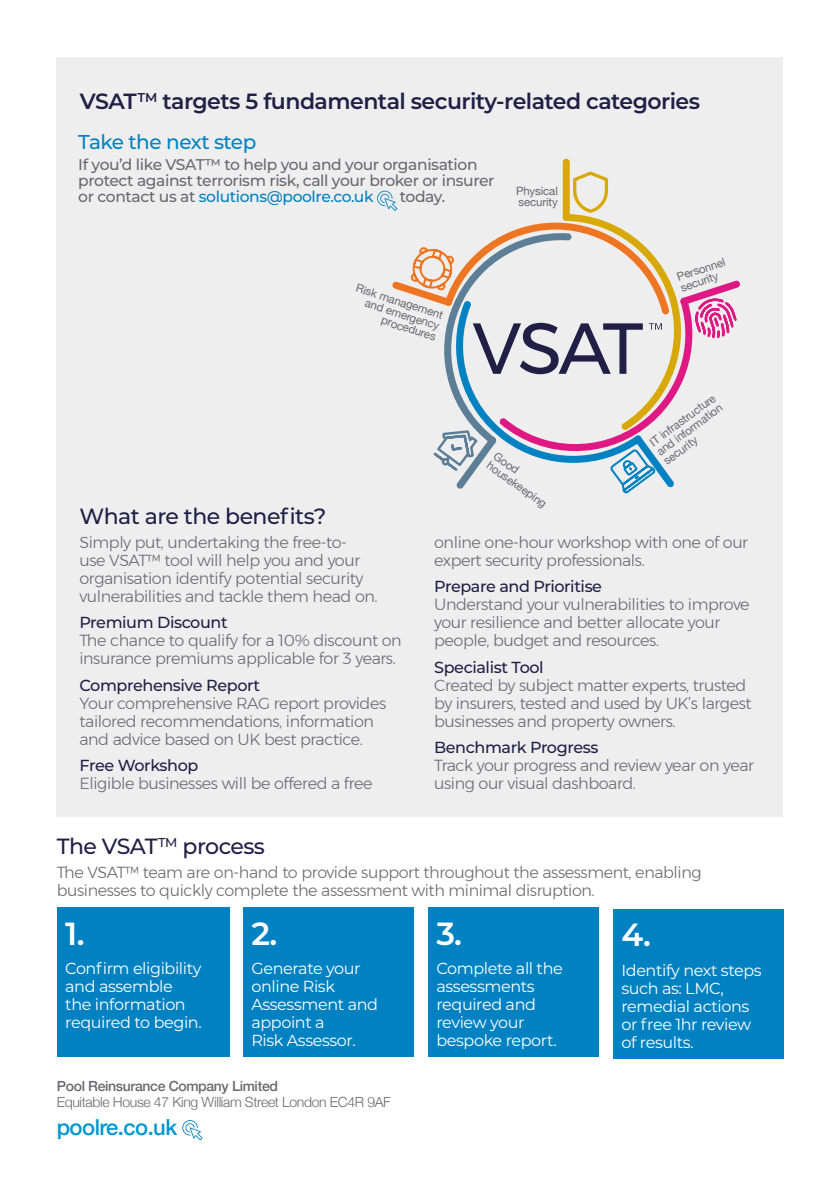
<style>
.page{position:relative;width:840px;height:1191px;background:#fff}
.page>*{position:absolute;margin:0;border:0;box-sizing:border-box;transform-origin:0 0}
.t1{font:600 32px "Montserrat";color:#fff}
.t2{font:600 22px "Montserrat";letter-spacing:-.025em;color:#231e46}
.t3{font:500 22px "Montserrat";letter-spacing:-.025em;color:#231e46}
.t4{font:500 22px "Helvetica Neue";letter-spacing:-.025em;color:#0097cf}
.t5{font:500 20px "Montserrat";letter-spacing:-.025em;color:#0082c2}
.t6{font:300 16px/18px "Montserrat";letter-spacing:-.025em;color:#69696f}
.t7{font:16px/18px "Montserrat";letter-spacing:-.025em;color:#fff}
.t8{font:500 16px "Montserrat";letter-spacing:-.025em;color:#231e46}
.t9{font:500 15.6px/16px "Montserrat";letter-spacing:-.025em;color:#69696f}
.t10{font:300 14px "Helvetica Neue";letter-spacing:-.025em;color:#69696f}
.t11{font:500 14px "Helvetica Neue";letter-spacing:-.025em;color:#69696f}
.t12{font:11.4px/11.4px "Helvetica Neue";letter-spacing:-.01em;color:#69696f}
.s1{color:#0082c2}
</style>
<div class="page">
<div style="left:57px;top:57px;width:725px;height:759px;background:#eee"></div>
<div style="left:57px;top:907px;width:172px;height:150px;background:#0082c2"></div>
<div style="left:243px;top:907px;width:170px;height:150px;background:#0082c2"></div>
<div style="left:427px;top:907px;width:171px;height:150px;background:#0082c2"></div>
<div style="left:612px;top:909px;width:170px;height:149px;background:#0082c2"></div>
<div style="left:562px;top:159px;width:7px;height:62px;border:4px solid #d8a906;border-radius:2px"></div>
<svg style="left:182px;top:1120px;width:20px;height:20px"></svg>
<svg style="left:377px;top:170px;width:363px;height:324px"></svg>
<h2 class="t2" style="left:80px;top:86px;width:621px">VSAT<sup>TM</sup> targets 5 fundamental security-related categories</h2>
<p class="t5" style="left:78px;top:128px;width:179px">Take the next step</p>
<p class="t9" style="left:78px;top:156px;width:417px">If you’d like VSAT™ to help you and your organisation protect against terrorism risk, call your broker or insurer or contact us at <span class="s1">solutions@poolre.co.uk</span></p>
<p class="t9" style="left:399px;top:188px;width:47px">today.</p>
<p class="t12" style="left:515px;top:186px;width:43px">Physical security</p>
<p class="t12" style="left:358px;top:282px;width:92px;text-align:right;rotate:18deg">Risk management and emergency procedures</p>
<p class="t12" style="left:675px;top:272px;width:52px;rotate:-18deg">Personnel security</p>
<h2 class="t3" style="left:79px;top:501px;width:248px">What are the benefits?</h2>
<p class="t6" style="left:79px;top:533px;width:299px">Simply put, undertaking the free-to-<br>use VSAT™ tool will help you and your organisation identify potential security vulnerabilities and tackle them head on.</p>
<p class="t8" style="left:79px;top:611px;width:150px">Premium Discount</p>
<p class="t6" style="left:79px;top:631px;width:323px">The chance to qualify for a 10% discount on insurance premiums applicable for 3 years.</p>
<p class="t8" style="left:79px;top:674px;width:182px">Comprehensive Report</p>
<p class="t6" style="left:79px;top:694px;width:308px">Your comprehensive RAG report provides tailored recommendations, information and advice based on UK best practice.</p>
<p class="t8" style="left:79px;top:754px;width:120px">Free Workshop</p>
<p class="t6" style="left:79px;top:774px;width:294px">Eligible businesses will be offered a free</p>
<p class="t12" style="left:497px;top:450px;width:72px;rotate:36deg">Good housekeeping</p>
<p class="t12" style="left:647px;top:439px;width:80px;text-align:justify;rotate:-36deg">IT infrastructure and information security</p>
<p class="t6" style="left:434px;top:533px;width:315px">online one-hour workshop with one of our expert security professionals.</p>
<p class="t8" style="left:434px;top:575px;width:169px">Prepare and Prioritise</p>
<p class="t6" style="left:434px;top:595px;width:317px">Understand your vulnerabilities to improve your resilience and better allocate your people, budget and resources.</p>
<p class="t8" style="left:434px;top:656px;width:111px">Specialist Tool</p>
<p class="t6" style="left:434px;top:676px;width:319px">Created by subject matter experts, trusted by insurers, tested and used by UK’s largest businesses and property owners.</p>
<p class="t8" style="left:434px;top:736px;width:166px">Benchmark Progress</p>
<p class="t6" style="left:434px;top:756px;width:321px">Track your progress and review year on year using our visual dashboard.</p>
<h2 class="t3" style="left:57px;top:831px;width:210px">The VSAT<sup>TM</sup> process</h2>
<p class="t6" style="left:57px;top:862px;width:646px">The VSAT™ team are on-hand to provide support throughout the assessment, enabling businesses to quickly complete the assessment with minimal disruption.</p>
<h1 class="t1" style="left:65px;top:911px;width:21px">1.</h1>
<p class="t7" style="left:65px;top:959px;width:138px">Confirm eligibility and assemble the information required to begin.</p>
<h1 class="t1" style="left:251px;top:911px;width:27px">2.</h1>
<p class="t7" style="left:251px;top:959px;width:128px">Generate your online Risk<br>Assessment and appoint a<br>Risk Assessor.</p>
<h1 class="t1" style="left:436px;top:911px;width:27px">3.</h1>
<p class="t7" style="left:436px;top:959px;width:128px">Complete all the assessments required and review your bespoke report.</p>
<h1 class="t1" style="left:621px;top:912px;width:31px">4.</h1>
<p class="t7" style="left:621px;top:960px;width:142px">Identify next steps such as: LMC, remedial actions or free 1hr review of results.</p>
<p class="t11" style="left:57px;top:1075px;width:223px">Pool Reinsurance Company Limited</p>
<p class="t10" style="left:57px;top:1091px;width:335px">Equitable House 47 King William Street London EC4R 9AF</p>
<h2 class="t4" style="left:57px;top:1109px;width:122px">poolre.co.uk</h2>
</div>
